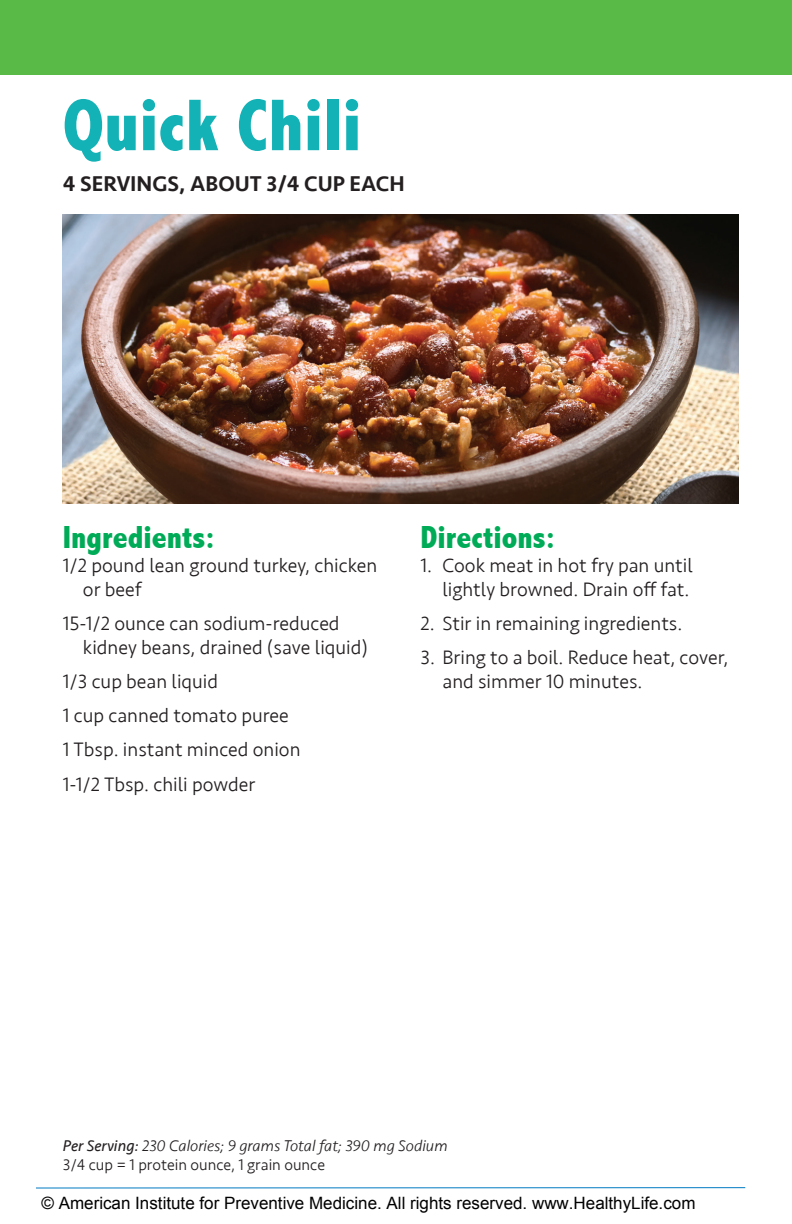
<style>
.page{position:relative;width:792px;height:1224px;background:#fff}
.page>*{position:absolute;margin:0;border:0;box-sizing:border-box;transform-origin:0 0}
.Heading_HLweigh{font:800 condensed 74px "Abadi";color:#13b2b6}
.Subhead_HLweigh{font:800 condensed 32px "Abadi";color:#00ab57}
.Bullet_text_HLweigh{font:500 22px "Seravek";color:#231f20}
.Bullet_text_HLweigh-2{font:300 20px/24px "Seravek";color:#231f20}
.t1{font:17px "Arial";color:#000}
.Bullet_text_HLweigh-3{font:italic 300 16px "Seravek";color:#231f20}
.Bullet_text_HLweigh-4{font:300 16px "Seravek";color:#231f20}
.s1{font-weight:400}
</style>
<div class="page">
<div style="left:0;top:0;width:792px;height:74px;background:#59ba47"></div>
<img style="left:63px;top:215px;width:676px;height:289px">
<hr style="left:36px;top:1187px;width:709px;height:2px;background:#007ac2">
<p class="Heading_HLweigh" style="left:63px;top:83px;width:300px">Quick Chili</p>
<p class="Bullet_text_HLweigh" style="left:63px;top:170px;width:343px">4 SERVINGS, ABOUT 3/4 CUP EACH</p>
<p class="Subhead_HLweigh" style="left:63px;top:519px;width:153px">Ingredients:</p>
<p class="Bullet_text_HLweigh-2" style="left:83px;top:554px;width:296px;text-indent:-20px">1/2 pound lean ground turkey, chicken or beef</p>
<p class="Bullet_text_HLweigh-2" style="left:83px;top:612px;width:287px;text-indent:-20px">15-1/2 ounce can sodium-reduced kidney beans, drained (save liquid)</p>
<p class="Bullet_text_HLweigh-2" style="left:63px;top:670px;width:157px">1/3 cup bean liquid</p>
<p class="Bullet_text_HLweigh-2" style="left:63px;top:704px;width:227px">1 cup canned tomato puree</p>
<p class="Bullet_text_HLweigh-2" style="left:63px;top:738px;width:239px">1 Tbsp. instant minced onion</p>
<p class="Bullet_text_HLweigh-2" style="left:63px;top:772px;width:194px">1-1/2 Tbsp. chili powder</p>
<p class="Subhead_HLweigh" style="left:420px;top:519px;width:136px">Directions:</p>
<p class="Bullet_text_HLweigh-2" style="left:420px;top:554px;width:274px;text-align:right">1. Cook meat in hot fry pan until lightly browned. Drain off fat.</p>
<p class="Bullet_text_HLweigh-2" style="left:420px;top:612px;width:263px">2. Stir in remaining ingredients.</p>
<p class="Bullet_text_HLweigh-2" style="left:442px;top:646px;width:287px;text-indent:-22px">3. Bring to a boil. Reduce heat, cover, and simmer 10 minutes.</p>
<p class="Bullet_text_HLweigh-3" style="left:63px;top:1136px;width:386px"><span class="s1">Per Serving:</span> 230 Calories; 9 grams Total fat; 390 mg Sodium</p>
<p class="Bullet_text_HLweigh-4" style="left:63px;top:1155px;width:264px">3/4 cup = 1 protein ounce, 1 grain ounce</p>
<p class="t1" style="left:41px;top:1192px;width:656px">© American Institute for Preventive Medicine. All rights reserved. www.HealthyLife.com</p>
</div>
